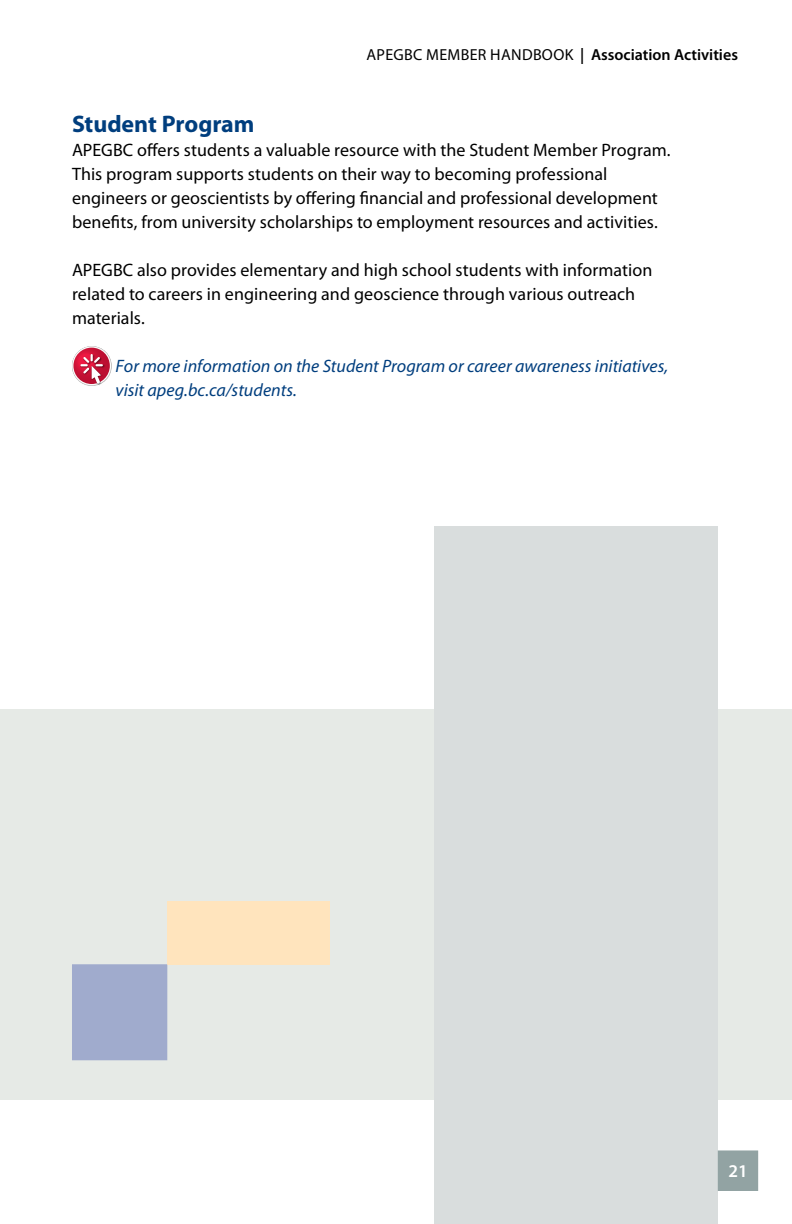
<style>
.page{position:relative;width:792px;height:1224px;background:#fff}
.page>*{position:absolute;margin:0;border:0;box-sizing:border-box;transform-origin:0 0}
.t1{font:700 24px "Myriad Pro";letter-spacing:-.005em;color:#003e7e}
.t2{font:18px/24px "Myriad Pro";letter-spacing:.005em;color:#000}
.t3{font:italic 18px/24px "Myriad Pro";color:#003e7e}
.t4{font:600 18px "Myriad Pro";color:#fff}
.t5{font:600 16px "Myriad Pro";color:#000}
.t6{font:16px "Myriad Pro";letter-spacing:.02em;color:#000}
.s1{font-weight:400}
</style>
<div class="page">
<svg style="left:72px;top:346px;width:40px;height:40px"></svg>
<div style="left:72px;top:346px;width:39px;height:40px;background:#d0cfcf;border-radius:50%"></div>
<svg style="left:72px;top:346px;width:39px;height:39px"></svg>
<svg style="left:73px;top:348px;width:37px;height:36px"></svg>
<img style="left:91px;top:384px;width:10px;height:2px">
<svg style="left:80px;top:353px;width:25px;height:31px"></svg>
<div style="left:0;top:710px;width:792px;height:390px;background:#e6eae6"></div>
<div style="left:434px;top:527px;width:284px;height:697px;background:#d9dddd"></div>
<div style="left:167px;top:901px;width:163px;height:63px;background:#ffe4bd"></div>
<div style="left:72px;top:964px;width:95px;height:96px;background:#a0abcd"></div>
<div style="left:718px;top:1150px;width:40px;height:41px;background:#92a3a3"></div>
<p class="t6" style="left:366px;top:45px;width:135px">APEGBC Member Han</p>
<p class="t5" style="left:522px;top:44px;width:217px"><span class="s1">dbook</span> | Association Activities</p>
<h1 class="t1" style="left:72px;top:109px;width:184px">Student Program</h1>
<p class="t2" style="left:72px;top:138px;width:600px">APEGBC offers students a valuable resource with the Student Member Program.<br>This program supports students on their way to becoming professional engineers or geoscientists by offering financial and professional development benefits, from university scholarships to employment resources and activities.</p>
<p class="t2" style="left:72px;top:258px;width:582px">APEGBC also provides elementary and high school students with information related to careers in engineering and geoscience through various outreach materials.</p>
<p class="t3" style="left:116px;top:354px;width:554px">For more information on the Student Program or career awareness initiatives, visit apeg.bc.ca/students.</p>
<p class="t4" style="left:728px;top:1160px;width:21px">21</p>
</div>
